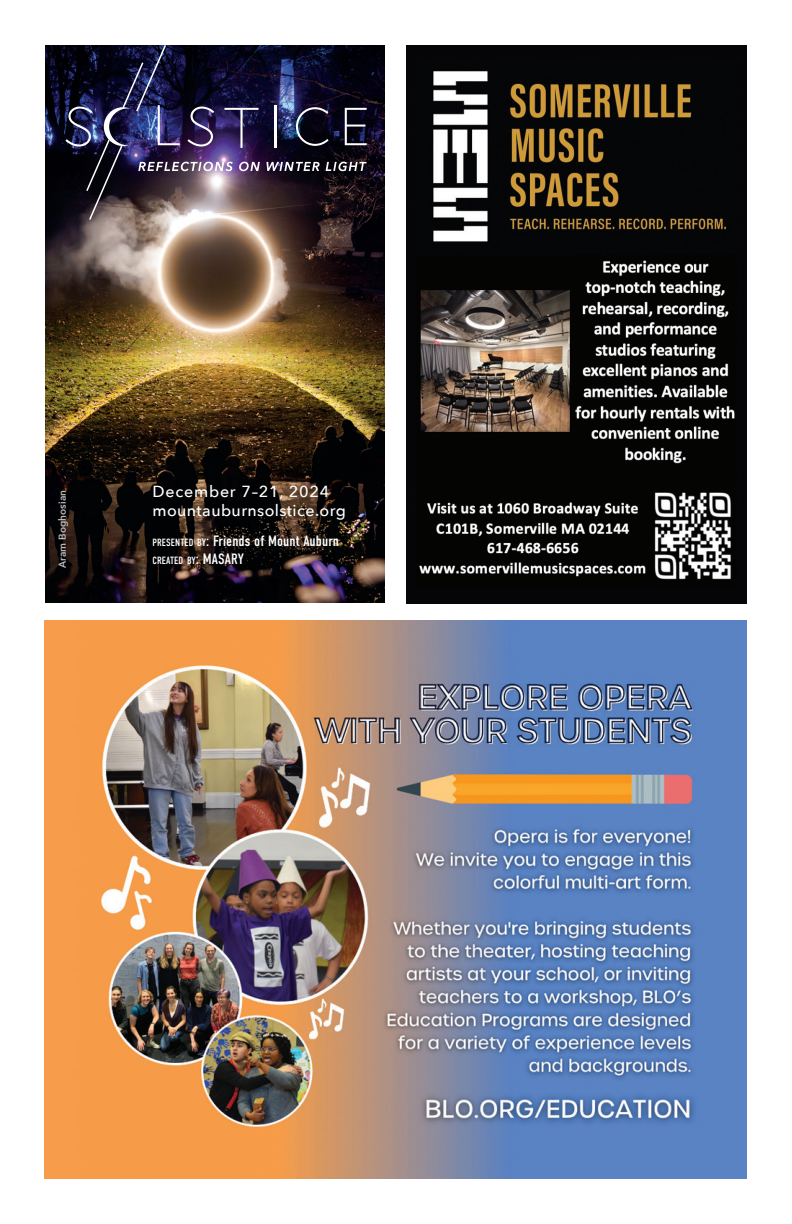
<style>
.page{position:relative;width:792px;height:1224px;background:#fff}
.page>*{position:absolute;margin:0;border:0;box-sizing:border-box;transform-origin:0 0}
.t1{font:500 16px/19px "Avenir Next";letter-spacing:.025em;color:#fff}
.t2{font:15px "DIN Condensed";letter-spacing:.01em;color:#fff}
.t3{font:10.4px "DIN Condensed";letter-spacing:.01em;color:#fff}
.t4{font:600 10px "Avenir Next";letter-spacing:.01em;color:#bcbdc0}
.s1{font-size:10.4px}
.s2{font-style:inherit}
.s3{font-size:15px}
</style>
<div class="page">
<img style="left:407px;top:45px;width:340px;height:558px">
<img style="left:45px;top:621px;width:702px;height:558px">
<img style="left:45px;top:45px;width:340px;height:558px">
<svg style="left:266px;top:162px;width:54px;height:9px"></svg>
<svg style="left:326px;top:162px;width:41px;height:9px"></svg>
<svg style="left:296px;top:107px;width:33px;height:39px"></svg>
<svg style="left:345px;top:108px;width:22px;height:37px"></svg>
<hr style="left:274px;top:105px;width:2px;height:43px;background:#fff">
<img style="left:65px;top:45px;width:195px;height:175px">
<p class="t4" style="left:54px;top:568px;width:80px;rotate:-90deg">Aram Boghosian</p>
<p class="t1" style="left:152px;top:481px;width:195px">December 7–21, 2024 mountauburnsolstice.org</p>
<p class="t2" style="left:152px;top:532px;width:188px"><span class="s1">PRESENTED BY</span><span class="s2">:</span> Friends of Mount Auburn</p>
<p class="t3" style="left:152px;top:555px;width:93px">CREATED BY<span class="s3">:</span> <span class="s3">MASARY</span></p>
</div>
